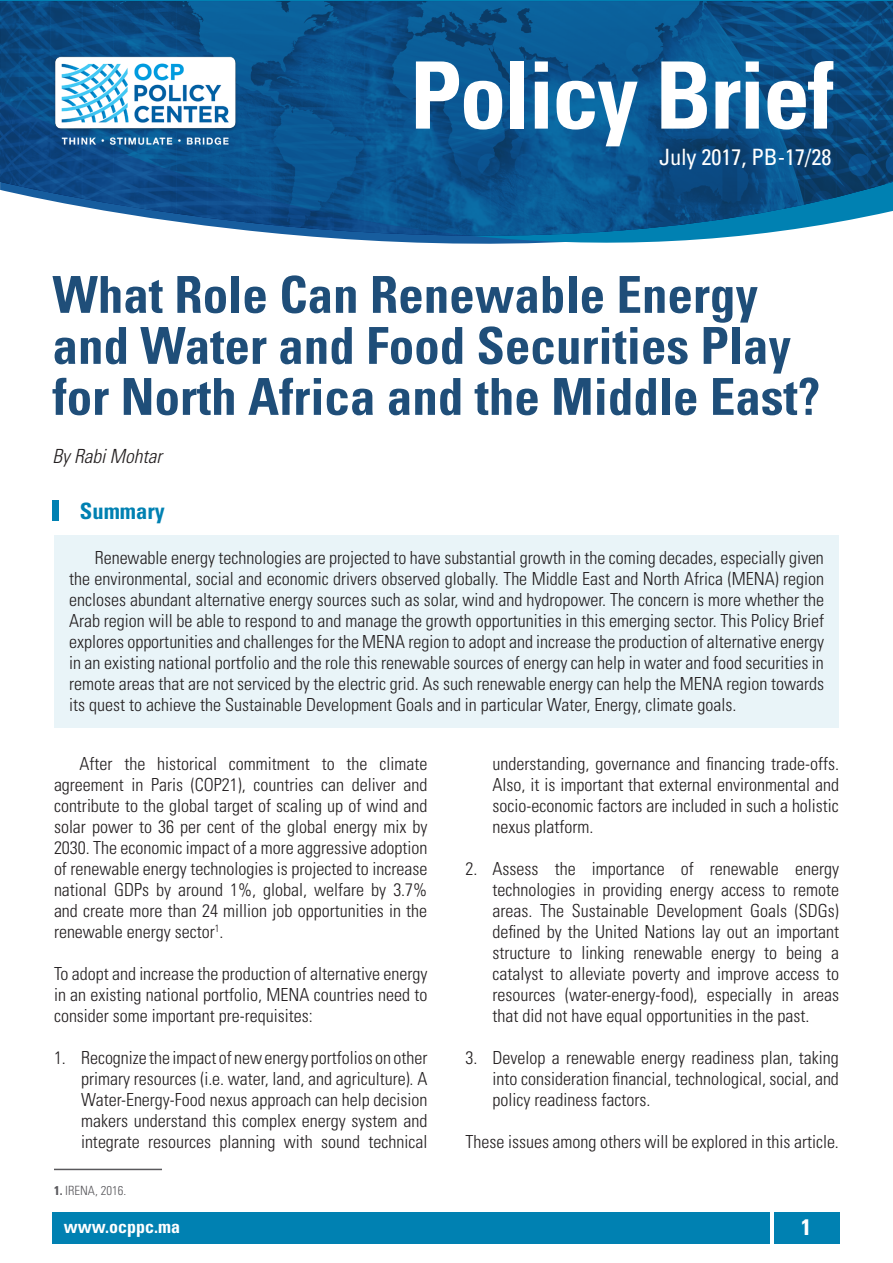
<style>
.page{position:relative;width:893px;height:1263px;background:#fff}
.page>*{position:absolute;margin:0;border:0;box-sizing:border-box;transform-origin:0 0}
.Format_libre{font:700 condensed 93px "Univers LT Std";letter-spacing:-.02em;color:#fff}
.t1{font:700 condensed 51px/51px "Univers LT Std";color:#1f4e79}
.Format_libre-2{font:condensed 22.5px "Univers LT Std";color:#fff}
.P__Titre{font:700 condensed 22.5px "Univers LT Std";color:#0081b2}
.t2{font:700 condensed 22.5px "Univers LT Std";color:#fff}
.t3{font:italic 300 condensed 19.5px "Univers LT Std";color:#231f20}
.Texte{font:300 condensed 18px/21px "Univers LT Std";color:#231f20;text-align:justify}
.t4{font:700 condensed 18px "Univers LT Std";color:#fff}
.FootNote{font:300 condensed 12.75px "Univers LT Std";color:#59585c}
.s1{font-weight:700}
</style>
<div class="page">
<div style="left:52px;top:1212px;width:718px;height:31px;background:#0081b2"></div>
<div style="left:774px;top:1212px;width:65px;height:31px;background:#0081b2"></div>
<svg style="left:0;top:0;width:893px;height:244px"></svg>
<svg style="left:0;top:1px;width:893px;height:236px;background:#175c93"></svg>
<img style="left:35px;top:9px;width:254px;height:182px">
<div style="left:54px;top:535px;width:785px;height:193px;background:#e9f4f8"></div>
<div style="left:52px;top:500px;width:7px;height:21px;background:#0081b2"></div>
<hr style="left:54px;top:1169px;width:108px;height:1px;background:#59585c">
<p class="Format_libre" style="left:410px;top:38px;width:425px">Policy Brief</p>
<p class="Format_libre-2" style="left:659px;top:142px;width:174px">July 2017, PB-17/28</p>
<p class="t1" style="left:52px;top:269px;width:707px">What Role Can Renewable Energy</p>
<p class="t1" style="left:52px;top:320px;width:769px">and Water and Food Securities Play for North Africa and the Middle East?</p>
<p class="t3" style="left:52px;top:444px;width:111px">By Rabi Mohtar</p>
<p class="P__Titre" style="left:80px;top:497px;width:86px">Summary</p>
<p class="Texte" style="left:69px;top:547px;width:756px;text-indent:26px">Renewable energy technologies are projected to have substantial growth in the coming decades, especially given the environmental, social and economic drivers observed globally. The Middle East and North Africa (MENA) region encloses abundant alternative energy sources such as solar, wind and hydropower. The concern is more whether the Arab region will be able to respond to and manage the growth opportunities in this emerging sector. This Policy Brief explores opportunities and challenges for the MENA region to adopt and increase the production of alternative energy in an existing national portfolio and the role this renewable sources of energy can help in water and food securities in remote areas that are not serviced by the electric grid. As such renewable energy can help the MENA region towards its quest to achieve the Sustainable Development Goals and in particular Water, Energy, climate goals.</p>
<p class="Texte" style="left:54px;top:753px;width:375px;text-indent:26px">After the historical commitment to the climate agreement in Paris (COP21), countries can deliver and contribute to the global target of scaling up of wind and solar power to 36 per cent of the global energy mix by 2030. The economic impact of a more aggressive adoption of renewable energy technologies is projected to increase national GDPs by around 1%, global, welfare by 3.7% and create more than 24 million job opportunities in the renewable energy sector<sup>1</sup>.</p>
<p class="Texte" style="left:54px;top:963px;width:375px">To adopt and increase the production of alternative energy in an existing national portfolio, MENA countries need to consider some important pre-requisites:</p>
<p class="Texte" style="left:81px;top:1047px;width:348px;text-indent:-27px">1. Recognize the impact of new energy portfolios on other primary resources (i.e. water, land, and agriculture). A Water-Energy-Food nexus approach can help decision makers understand this complex energy system and integrate resources planning with sound technical</p>
<p class="FootNote" style="left:54px;top:1183px;width:74px"><span class="s1">1.</span> IRENA, 2016.</p>
<p class="Texte" style="left:493px;top:753px;width:348px">understanding, governance and financing trade-offs.<br>Also, it is important that external environmental and socio-economic factors are included in such a holistic nexus platform.</p>
<p class="Texte" style="left:493px;top:858px;width:348px;text-indent:-27px">2. Assess the importance of renewable energy technologies in providing energy access to remote areas. The Sustainable Development Goals (SDGs) defined by the United Nations lay out an important structure to linking renewable energy to being a catalyst to alleviate poverty and improve access to resources (water-energy-food), especially in areas that did not have equal opportunities in the past.</p>
<p class="Texte" style="left:493px;top:1047px;width:348px;text-indent:-27px">3. Develop a renewable energy readiness plan, taking into consideration financial, technological, social, and policy readiness factors.</p>
<p class="Texte" style="left:466px;top:1131px;width:375px">These issues among others will be explored in this article.</p>
<p class="t4" style="left:64px;top:1216px;width:118px">www.ocppc.ma</p>
<p class="t2" style="left:801px;top:1214px;width:11px">1</p>
</div>
